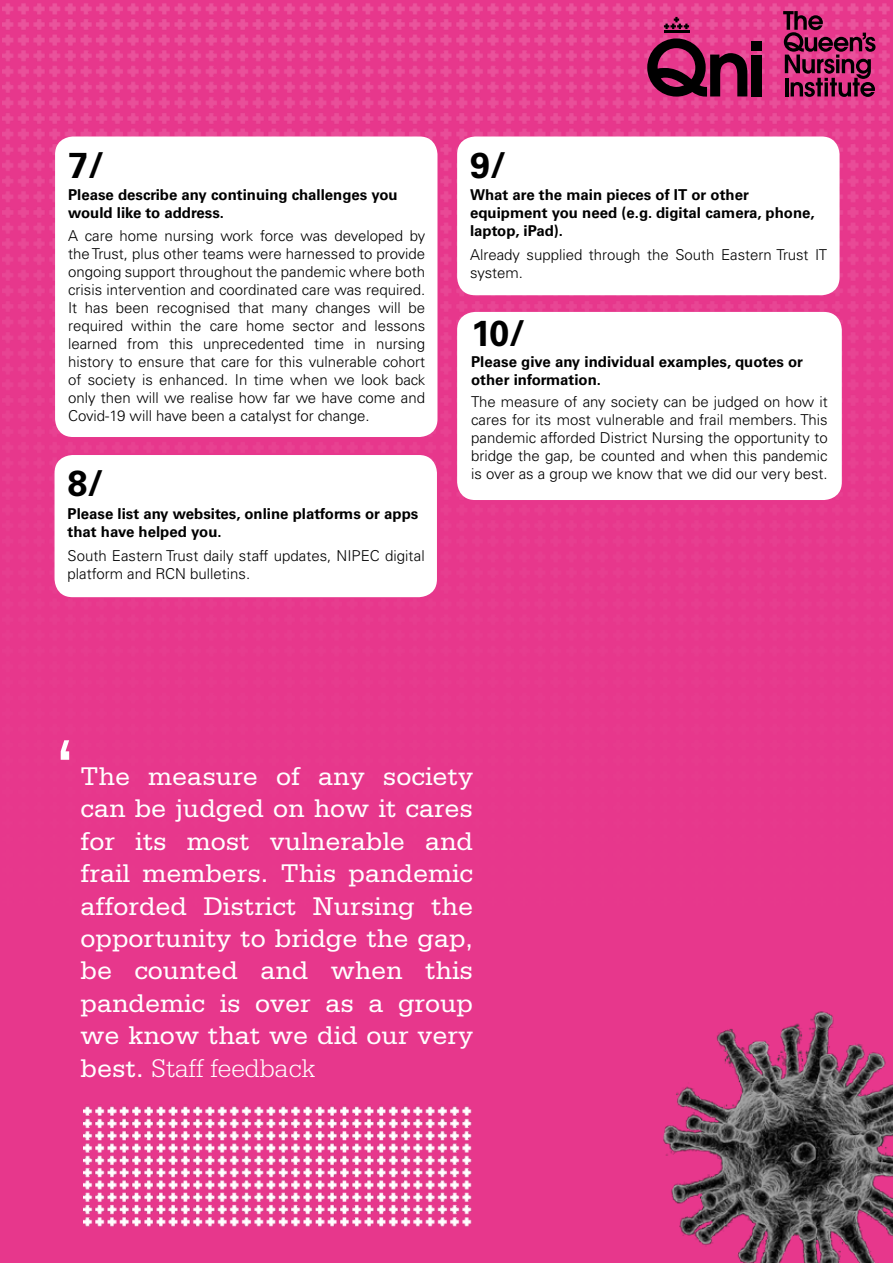
<style>
.page{position:relative;width:893px;height:1263px;background:#e7378c}
.page>*{position:absolute;margin:0;border:0;box-sizing:border-box;transform-origin:0 0}
.t1{font:84.75px "Serifa Std";color:#fff}
.t2{font:700 36px "Univers LT Std";color:#000}
.t3{font:27px/32.4px "Serifa Std";color:#fff;text-align:justify}
.t4{font:300 15px/18px "Univers LT Std";color:#000;text-align:justify}
.t5{font:700 15px/18px "Univers LT Std";color:#000}
.s1{font-weight:300}
</style>
<div class="page">
<img style="left:2px;top:3px;width:888px;height:1122px">
<div style="left:457px;top:312px;width:385px;height:188px;background:#fff;border-radius:18px"></div>
<img style="left:84px;top:1104px;width:389px;height:123px">
<img style="left:663px;top:991px;width:230px;height:272px">
<svg style="left:647px;top:38px;width:100px;height:59px"></svg>
<div style="left:751px;top:42px;width:11px;height:9px;background:#000"></div>
<div style="left:751px;top:55px;width:11px;height:41px;background:#000"></div>
<svg style="left:664px;top:17px;width:25px;height:12px"></svg>
<hr style="left:664px;top:30px;width:25px;height:3px;background:#000">
<svg style="left:783px;top:11px;width:92px;height:86px"></svg>
<div style="left:55px;top:136px;width:382px;height:301px;background:#fff;border-radius:18px"></div>
<div style="left:55px;top:455px;width:382px;height:142px;background:#fff;border-radius:18px"></div>
<div style="left:457px;top:136px;width:382px;height:159px;background:#fff;border-radius:18px"></div>
<h2 class="t2" style="left:68px;top:151px;width:37px">7/</h2>
<p class="t5" style="left:68px;top:187px;width:331px">Please describe any continuing challenges you would like to address.</p>
<p class="t4" style="left:68px;top:228px;width:359px">A care home nursing work force was developed by the Trust, plus other teams were harnessed to provide ongoing support throughout the pandemic where both crisis intervention and coordinated care was required.<br>It has been recognised that many changes will be required within the care home sector and lessons learned from this unprecedented time in nursing history to ensure that care for this vulnerable cohort of society is enhanced. In time when we look back only then will we realise how far we have come and Covid-19 will have been a catalyst for change.</p>
<h2 class="t2" style="left:68px;top:469px;width:37px">8/</h2>
<p class="t5" style="left:68px;top:506px;width:352px">Please list any websites, online platforms or apps that have helped you.</p>
<p class="t4" style="left:68px;top:548px;width:359px">South Eastern Trust daily staff updates, NIPEC digital platform and RCN bulletins.</p>
<h2 class="t2" style="left:470px;top:151px;width:37px">9/</h2>
<p class="t5" style="left:470px;top:187px;width:346px">What are the main pieces of IT or other equipment you need (e.g. digital camera, phone, laptop, iPad).</p>
<p class="t4" style="left:470px;top:247px;width:359px">Already supplied through the South Eastern Trust IT system.</p>
<h2 class="t2" style="left:471px;top:319px;width:55px">10/</h2>
<p class="t5" style="left:471px;top:354px;width:333px">Please give any individual examples, quotes or other information.</p>
<p class="t4" style="left:471px;top:394px;width:358px">The measure of any society can be judged on how it cares for its most vulnerable and frail members. This pandemic afforded District Nursing the opportunity to bridge the gap, be counted and when this pandemic is over as a group we know that we did our very best.</p>
<h1 class="t1" style="left:53px;top:736px;width:25px">‘</h1>
<p class="t3" style="left:81px;top:761px;width:394px">The measure of any society can be judged on how it cares for its most vulnerable and frail members. This pandemic afforded District Nursing the opportunity to bridge the gap, be counted and when this pandemic is over as a group we know that we did our very best. <span class="s1">Staff feedback</span></p>
</div>
